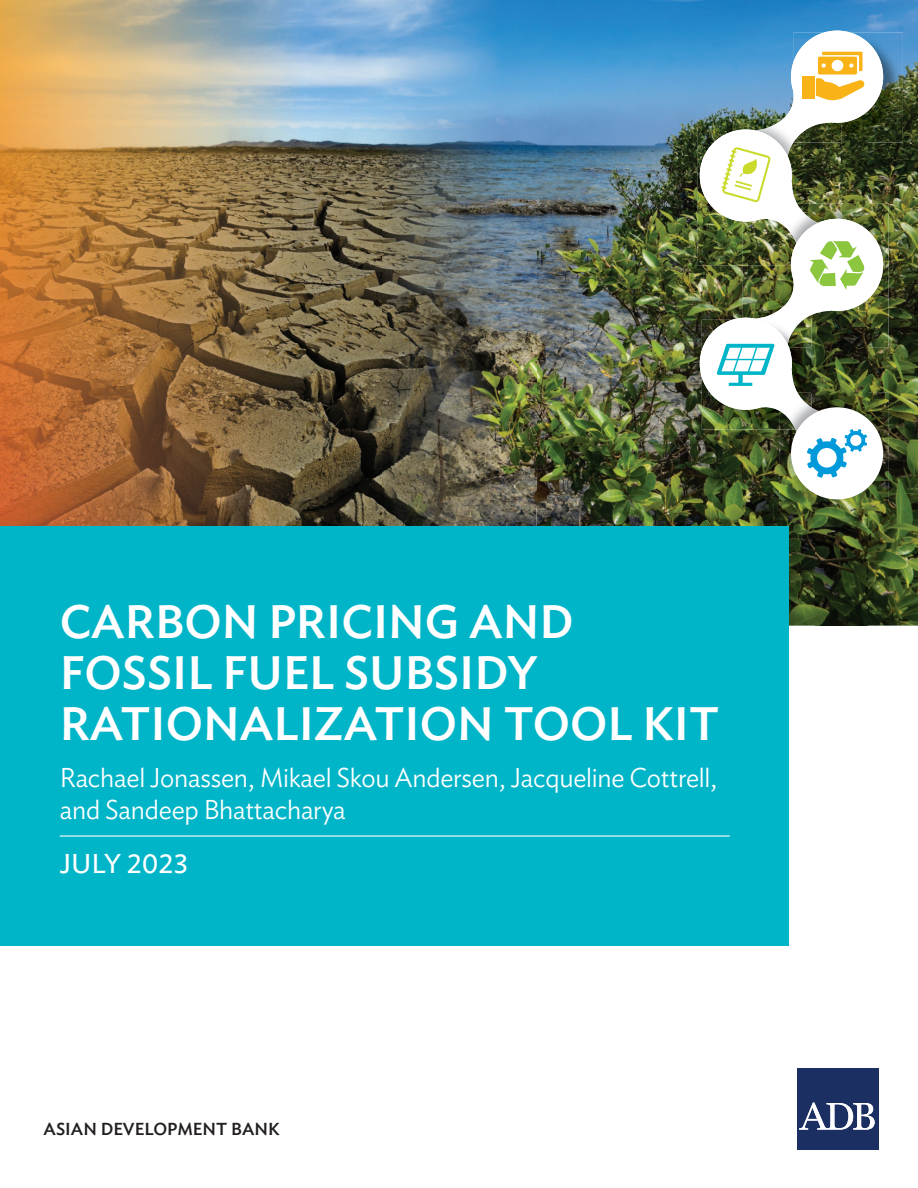
<style>
.page{position:relative;width:918px;height:1188px;background:#fff}
.page>*{position:absolute;margin:0;border:0;box-sizing:border-box;transform-origin:0 0}
.t1{font:500 46.5px/51px "Ideal Sans";color:#fff}
.t2{font:300 27px/32.4px "Ideal Sans";letter-spacing:-.01em;color:#fff}
.t3{font:27px "Ideal Sans";color:#fff}
.t4{font:500 17.25px "Ideal Sans";color:#231f20}
</style>
<div class="page">
<img style="left:536px;top:0;width:382px;height:51px">
<img style="left:868px;top:51px;width:50px;height:575px">
<img style="left:536px;top:51px;width:257px;height:105px">
<img style="left:536px;top:156px;width:178px;height:371px">
<img style="left:714px;top:478px;width:102px;height:148px">
<img style="left:816px;top:502px;width:52px;height:124px">
<img style="left:381px;top:0;width:155px;height:505px">
<img style="left:381px;top:505px;width:155px;height:22px">
<img style="left:0;top:0;width:381px;height:527px">
<img style="left:793px;top:33px;width:110px;height:110px">
<div style="left:791px;top:31px;width:92px;height:92px;background:#fff;border-radius:50%"></div>
<img style="left:697px;top:119px;width:3px;height:146px">
<img style="left:883px;top:204px;width:6px;height:144px">
<img style="left:779px;top:392px;width:110px;height:110px">
<div style="left:791px;top:407px;width:92px;height:92px;background:#fff;border-radius:50%"></div>
<img style="left:700px;top:52px;width:183px;height:426px">
<div style="left:797px;top:1069px;width:81px;height:81px;background:#1b2f62"></div>
<svg style="left:799px;top:1103px;width:76px;height:27px"></svg>
<div style="left:0;top:527px;width:788px;height:419px;background:#00b5c8"></div>
<hr style="left:60px;top:835px;width:670px;height:2px;background:#fff">
<h1 class="t1" style="left:60px;top:593px;width:661px">CARBON PRICING AND<br>FOSSIL FUEL SUBSIDY<br>RATIONALIZATION TOOL KIT</h1>
<p class="t2" style="left:60px;top:759px;width:659px">Rachael Jonassen, Mikael Skou Andersen, Jacqueline Cottrell, and Sandeep Bhattacharya</p>
<p class="t3" style="left:60px;top:843px;width:130px">JULY 2023</p>
<p class="t4" style="left:44px;top:1115px;width:238px">ASIAN DEVELOPMENT BANK</p>
</div>
